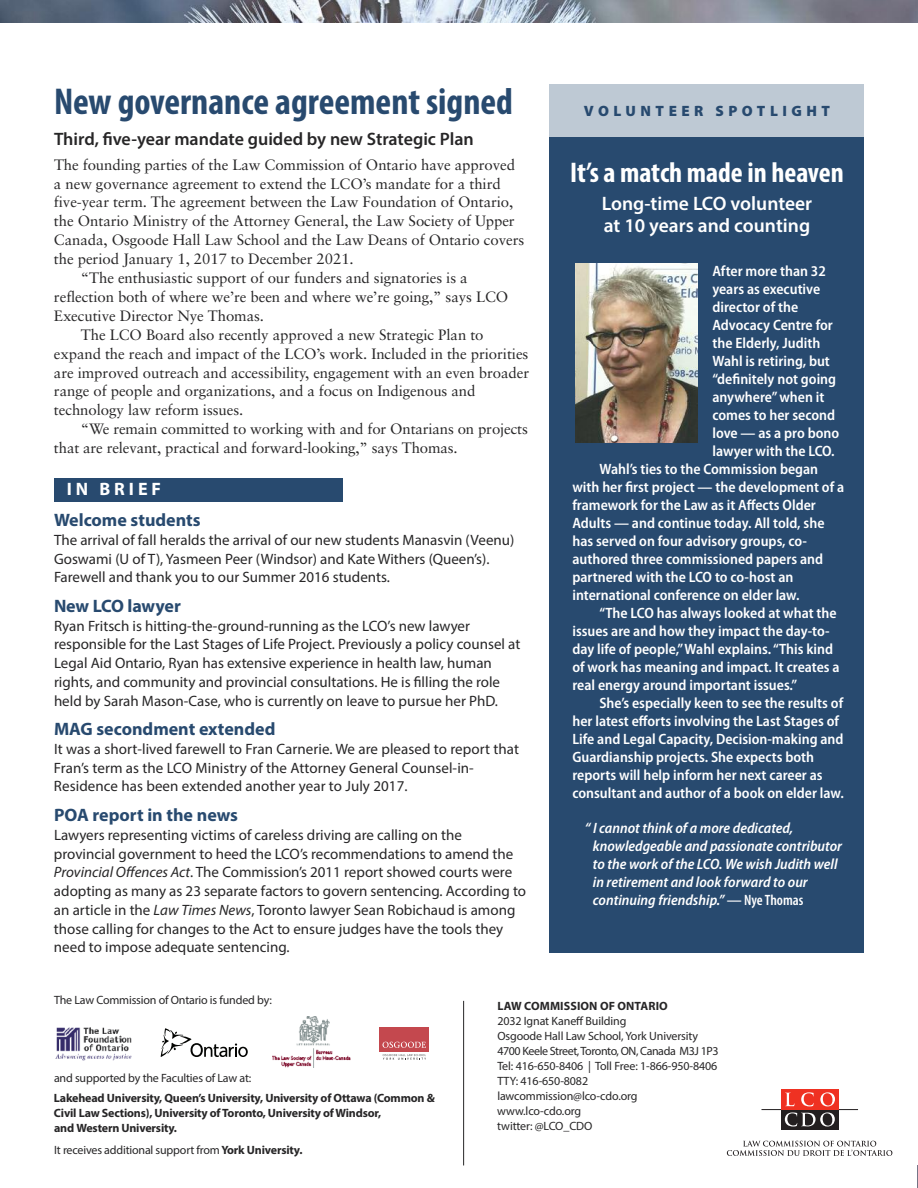
<style>
.page{position:relative;width:918px;height:1188px;background:#fff}
.page>*{position:absolute;margin:0;border:0;box-sizing:border-box;transform-origin:0 0}
.t1{font:700 condensed 37.5px "Myriad Pro";color:#284a6f}
.t2{font:700 condensed 28.5px "Myriad Pro";color:#fff}
.t3{font:600 19.5px/22.5px "Myriad Pro";color:#fff}
.t4{font:700 18px "Myriad Pro";color:#284a6f}
.t5{font:600 18px "Myriad Pro";color:#272627}
.t6{font:700 18px "Myriad Pro";letter-spacing:.22em;color:#fff}
.t7{font:15px/18.8px "Myriad Pro";color:#272627}
.t8{font:600 semi-condensed 15px "Myriad Pro";color:#fff}
.t9{font:15px "Sabon";letter-spacing:-.005em;color:#272627}
.t10{font:italic 600 semi-condensed 15px/18px "Myriad Pro";color:#fff}
.t11{font:900 15px "Myriad Pro";letter-spacing:.3em;color:#284a6f}
.t12{font:12px/15px "Myriad Pro";letter-spacing:-.015em;color:#272627}
.t13{font:700 12px/15px "Myriad Pro";letter-spacing:-.015em;color:#272627}
.t14{font:700 12px "Myriad Pro";letter-spacing:.01em;color:#272627}
.s1{font-style:italic}
.s2{font-style:normal;font-stretch:condensed}
.s3{font-weight:700}
</style>
<div class="page">
<img style="left:272px;top:1017px;width:78px;height:51px">
<img style="left:0;top:0;width:918px;height:23px">
<svg style="left:917px;top:1165px;width:1px;height:23px"></svg>
<img style="left:55px;top:1027px;width:77px;height:34px">
<svg style="left:161px;top:1028px;width:87px;height:29px"></svg>
<div style="left:380px;top:1027px;width:49px;height:24px;background:#c4484e"></div>
<svg style="left:382px;top:1042px;width:44px;height:6px"></svg>
<svg style="left:383px;top:1054px;width:43px;height:6px"></svg>
<hr style="left:463px;top:1001px;width:1px;height:164px;background:#272627">
<svg style="left:727px;top:1141px;width:165px;height:15px"></svg>
<div style="left:781px;top:1109px;width:57px;height:21px;background:#231f20"></div>
<hr style="left:761px;top:1109px;width:97px;height:1px;background:#231f20">
<div style="left:781px;top:1089px;width:57px;height:20px;background:#ef3122"></div>
<svg style="left:785px;top:1093px;width:9px;height:13px"></svg>
<svg style="left:801px;top:1092px;width:13px;height:14px"></svg>
<svg style="left:820px;top:1092px;width:15px;height:14px"></svg>
<svg style="left:785px;top:1112px;width:50px;height:15px"></svg>
<div style="left:550px;top:84px;width:314px;height:869px;background:#284a6f"></div>
<div style="left:550px;top:84px;width:314px;height:53px;background:#bec9d4"></div>
<img style="left:575px;top:263px;width:122px;height:180px">
<div style="left:54px;top:479px;width:289px;height:23px;background:#284a6f"></div>
<h1 class="t1" style="left:54px;top:88px;width:461px">New governance agreement signed</h1>
<p class="t5" style="left:54px;top:133px;width:421px">Third, five-year mandate guided by new Strategic Plan</p>
<p class="t9" style="left:54px;top:158px;width:463px">The founding parties of the Law Commission of Ontario have approved</p>
<p class="t9" style="left:54px;top:177px;width:448px">a new governance agreement to extend the LCO’s mandate for a third</p>
<p class="t9" style="left:54px;top:196px;width:461px">five-year term. The agreement between the Law Foundation of Ontario,</p>
<p class="t9" style="left:54px;top:215px;width:462px">the Ontario Ministry of the Attorney General, the Law Society of Upper</p>
<p class="t9" style="left:54px;top:234px;width:472px">Canada, Osgoode Hall Law School and the Law Deans of Ontario covers</p>
<p class="t9" style="left:54px;top:253px;width:301px">the period January 1, 2017 to December 2021.</p>
<p class="t9" style="left:81px;top:272px;width:388px">“The enthusiastic support of our funders and signatories is a</p>
<p class="t9" style="left:54px;top:290px;width:456px">reflection both of where we’re been and where we’re going,” says LCO</p>
<p class="t9" style="left:54px;top:309px;width:212px">Executive Director Nye Thomas.</p>
<p class="t9" style="left:81px;top:328px;width:404px">The LCO Board also recently approved a new Strategic Plan to</p>
<p class="t9" style="left:54px;top:347px;width:476px">expand the reach and impact of the LCO’s work. Included in the priorities</p>
<p class="t9" style="left:54px;top:366px;width:477px">are improved outreach and accessibility, engagement with an even broader</p>
<p class="t9" style="left:54px;top:385px;width:423px">range of people and organizations, and a focus on Indigenous and</p>
<p class="t9" style="left:54px;top:404px;width:191px">technology law reform issues.</p>
<p class="t9" style="left:81px;top:423px;width:448px">“We remain committed to working with and for Ontarians on projects</p>
<p class="t9" style="left:54px;top:442px;width:405px">that are relevant, practical and forward-looking,” says Thomas.</p>
<p class="t6" style="left:67px;top:482px;width:96px">IN BRIEF</p>
<p class="t4" style="left:54px;top:513px;width:148px">Welcome students</p>
<p class="t7" style="left:54px;top:532px;width:462px">The arrival of fall heralds the arrival of our new students Manasvin (Veenu)<br>Goswami (U of T), Yasmeen Peer (Windsor) and Kate Withers (Queen’s).<br>Farewell and thank you to our Summer 2016 students.</p>
<p class="t4" style="left:54px;top:599px;width:128px">New LCO lawyer</p>
<p class="t7" style="left:54px;top:617px;width:468px">Ryan Fritsch is hitting-the-ground-running as the LCO’s new lawyer responsible for the Last Stages of Life Project. Previously a policy counsel at Legal Aid Ontario, Ryan has extensive experience in health law, human rights, and community and provincial consultations. He is filling the role held by Sarah Mason-Case, who is currently on leave to pursue her PhD.</p>
<p class="t4" style="left:54px;top:722px;width:223px">MAG secondment extended</p>
<p class="t7" style="left:54px;top:741px;width:467px">It was a short-lived farewell to Fran Carnerie. We are pleased to report that<br>Fran’s term as the LCO Ministry of the Attorney General Counsel-in-<br>Residence has been extended another year to July 2017.</p>
<p class="t4" style="left:54px;top:808px;width:185px">POA report in the news</p>
<p class="t7" style="left:54px;top:827px;width:474px">Lawyers representing victims of careless driving are calling on the provincial government to heed the LCO’s recommendations to amend the <span class="s1">Provincial Offences Act</span>. The Commission’s 2011 report showed courts were adopting as many as 23 separate factors to govern sentencing. According to an article in the <span class="s1">Law Times News</span>, Toronto lawyer Sean Robichaud is among those calling for changes to the Act to ensure judges have the tools they need to impose adequate sentencing.</p>
<p class="t11" style="left:584px;top:106px;width:248px">VOLUNTEER SPOTLIGHT</p>
<h2 class="t2" style="left:570px;top:162px;width:275px">It’s a match made in heaven</h2>
<h3 class="t3" style="left:602px;top:193px;width:212px">Long-time LCO volunteer at 10 years and counting</h3>
<p class="t8" style="left:712px;top:266px;width:115px">After more than 32</p>
<p class="t8" style="left:712px;top:284px;width:109px">years as executive</p>
<p class="t8" style="left:712px;top:302px;width:87px">director of the</p>
<p class="t8" style="left:712px;top:320px;width:122px">Advocacy Centre for</p>
<p class="t8" style="left:712px;top:338px;width:109px">the Elderly, Judith</p>
<p class="t8" style="left:712px;top:356px;width:119px">Wahl is retiring, but</p>
<p class="t8" style="left:712px;top:374px;width:125px">“definitely not going</p>
<p class="t8" style="left:712px;top:392px;width:114px">anywhere”when it</p>
<p class="t8" style="left:712px;top:410px;width:124px">comes to her second</p>
<p class="t8" style="left:712px;top:428px;width:128px">love — as a pro bono</p>
<p class="t8" style="left:712px;top:446px;width:124px">lawyer with the LCO.</p>
<p class="t8" style="left:599px;top:464px;width:220px">Wahl’s ties to the Commission began</p>
<p class="t8" style="left:572px;top:482px;width:273px">with her first project — the development of a</p>
<p class="t8" style="left:572px;top:500px;width:245px">framework for the Law as it Affects Older</p>
<p class="t8" style="left:572px;top:518px;width:254px">Adults — and continue today. All told, she</p>
<p class="t8" style="left:572px;top:536px;width:236px">has served on four advisory groups, co-</p>
<p class="t8" style="left:572px;top:554px;width:252px">authored three commissioned papers and</p>
<p class="t8" style="left:572px;top:572px;width:223px">partnered with the LCO to co-host an</p>
<p class="t8" style="left:572px;top:590px;width:229px">international conference on elder law.</p>
<p class="t8" style="left:599px;top:608px;width:239px">“The LCO has always looked at what the</p>
<p class="t8" style="left:572px;top:626px;width:259px">issues are and how they impact the day-to-</p>
<p class="t8" style="left:572px;top:644px;width:262px">day life of people,”Wahl explains.“This kind</p>
<p class="t8" style="left:572px;top:662px;width:269px">of work has meaning and impact. It creates a</p>
<p class="t8" style="left:572px;top:680px;width:226px">real energy around important issues.”</p>
<p class="t8" style="left:599px;top:698px;width:245px">She’s especially keen to see the results of</p>
<p class="t8" style="left:572px;top:716px;width:268px">her latest efforts involving the Last Stages of</p>
<p class="t8" style="left:572px;top:734px;width:273px">Life and Legal Capacity, Decision-making and</p>
<p class="t8" style="left:572px;top:752px;width:243px">Guardianship projects. She expects both</p>
<p class="t8" style="left:572px;top:770px;width:252px">reports will help inform her next career as</p>
<p class="t8" style="left:572px;top:788px;width:273px">consultant and author of a book on elder law.</p>
<p class="t10" style="left:593px;top:820px;width:251px;text-indent:-8px">“ I cannot think of a more dedicated, knowledgeable and passionate contributor to the work of the LCO. We wish Judith well in retirement and look forward to our continuing friendship.” <span class="s2">— NyeThomas</span></p>
<p class="t12" style="left:54px;top:993px;width:219px">The Law Commission of Ontario is funded by:</p>
<p class="t14" style="left:497px;top:1001px;width:172px">LAW COMMISSION OF ONTARIO</p>
<p class="t12" style="left:497px;top:1014px;width:223px">2032 Ignat Kaneff Building<br>Osgoode Hall Law School, York University<br>4700 Keele Street,Toronto, ON, Canada M3J 1P3<br>Tel: 416-650-8406 | Toll Free: 1-866-950-8406<br>TTY: 416-650-8082 lawcommission@lco-cdo.org www.lco-cdo.org<br>twitter: @LCO_CDO</p>
<p class="t12" style="left:54px;top:1071px;width:199px">and supported by the Faculties of Law at:</p>
<p class="t13" style="left:54px;top:1092px;width:382px">Lakehead University, Queen’s University, University of Ottawa (Common &amp;<br>Civil Law Sections), University ofToronto, University ofWindsor,<br>and Western University.</p>
<p class="t12" style="left:54px;top:1144px;width:250px">It receives additional support from<span class="s3">York University.</span></p>
</div>
